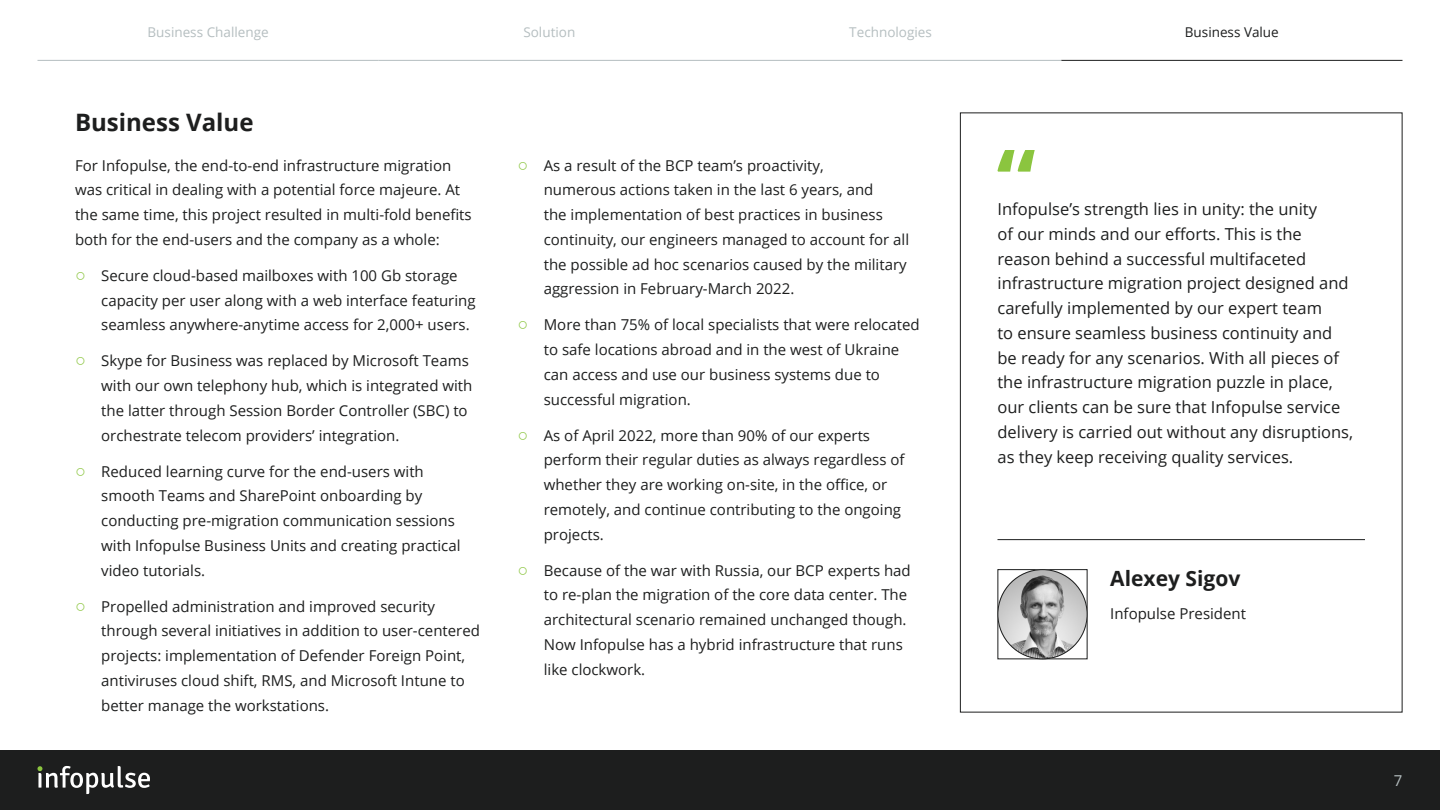
<style>
.page{position:relative;width:1440px;height:810px;background:#fff}
.page>*{position:absolute;margin:0;border:0;box-sizing:border-box;transform-origin:0 0}
.t1{font:700 24px "Open Sans";color:#1d1e1e}
.t2{font:700 21px "Open Sans";color:#1d1e1e}
.t3{font:16.5px/24.8px "Open Sans";color:#1d1e1e}
.t4{font:15px/24.8px "Open Sans";color:#1d1e1e}
.t5{font:15px "Open Sans";color:#b5bec0}
.t6{font:13.5px "Open Sans";color:#b5bec0}
.t7{font:13.5px "Open Sans";color:#1d1e1e}
.s1{font-family:"Arial";font-size:18px;color:#8bc53f}
</style>
<div class="page">
<hr style="left:1061px;top:60px;width:341px;height:1px;background:#1d1e1e">
<hr style="left:379px;top:60px;width:341px;height:1px;background:#b5bec0">
<hr style="left:720px;top:60px;width:341px;height:1px;background:#b5bec0">
<div style="left:0;top:750px;width:1440px;height:60px;background:#1d1e1e"></div>
<svg style="left:37px;top:766px;width:113px;height:28px"></svg>
<svg style="left:998px;top:150px;width:37px;height:22px"></svg>
<hr style="left:998px;top:539px;width:367px;height:1px;background:#1d1e1e">
<div style="left:998px;top:569px;width:90px;height:90px;border:1px solid #1d1e1e"></div>
<img style="left:998px;top:569px;width:90px;height:90px;border-radius:45px">
<hr style="left:38px;top:60px;width:341px;height:1px;background:#b5bec0">
<p class="t6" style="left:148px;top:22px;width:123px">Business Challenge</p>
<p class="t6" style="left:523px;top:22px;width:53px">Solution</p>
<p class="t6" style="left:849px;top:22px;width:84px">Technologies</p>
<p class="t7" style="left:1185px;top:22px;width:95px">Business Value</p>
<h1 class="t1" style="left:75px;top:105px;width:180px">Business Value</h1>
<p class="t4" style="left:75px;top:152px;width:398px">For Infopulse, the end-to-end infrastructure migration was critical in dealing with a potential force majeure. At the same time, this project resulted in multi-fold benefits both for the end-users and the company as a whole:</p>
<p class="t4" style="left:101px;top:263px;width:376px;text-indent:-26px"><span class="s1">○</span> Secure cloud-based mailboxes with 100 Gb storage capacity per user along with a web interface featuring seamless anywhere-anytime access for 2,000+ users.</p>
<p class="t4" style="left:101px;top:348px;width:373px;text-indent:-26px"><span class="s1">○</span> Skype for Business was replaced by Microsoft Teams with our own telephony hub, which is integrated with the latter through Session Border Controller (SBC) to orchestrate telecom providers’ integration.</p>
<p class="t4" style="left:101px;top:458px;width:361px;text-indent:-26px"><span class="s1">○</span> Reduced learning curve for the end-users with smooth Teams and SharePoint onboarding by conducting pre-migration communication sessions with Infopulse Business Units and creating practical video tutorials.</p>
<p class="t4" style="left:101px;top:593px;width:380px;text-indent:-26px"><span class="s1">○</span> Propelled administration and improved security through several initiatives in addition to user-centered projects: implementation of Defender Foreign Point, antiviruses cloud shift, RMS, and Microsoft Intune to better manage the workstations.</p>
<p class="t4" style="left:544px;top:152px;width:367px;text-indent:-26px"><span class="s1">○</span> As a result of the BCP team’s proactivity,<br>numerous actions taken in the last 6 years, and<br>the implementation of best practices in business continuity, our engineers managed to account for all the possible ad hoc scenarios caused by the military aggression in February-March 2022.</p>
<p class="t4" style="left:544px;top:312px;width:377px;text-indent:-26px"><span class="s1">○</span> More than 75% of local specialists that were relocated to safe locations abroad and in the west of Ukraine can access and use our business systems due to successful migration.</p>
<p class="t4" style="left:544px;top:422px;width:362px;text-indent:-26px"><span class="s1">○</span> As of April 2022, more than 90% of our experts perform their regular duties as always regardless of whether they are working on-site, in the office, or remotely, and continue contributing to the ongoing projects.</p>
<p class="t4" style="left:544px;top:557px;width:369px;text-indent:-26px"><span class="s1">○</span> Because of the war with Russia, our BCP experts had to re-plan the migration of the core data center. The architectural scenario remained unchanged though.<br>Now Infopulse has a hybrid infrastructure that runs like clockwork.</p>
<p class="t3" style="left:998px;top:196px;width:357px">Infopulse’s strength lies in unity: the unity<br>of our minds and our efforts. This is the reason behind a successful multifaceted infrastructure migration project designed and carefully implemented by our expert team<br>to ensure seamless business continuity and be ready for any scenarios. With all pieces of the infrastructure migration puzzle in place, our clients can be sure that Infopulse service delivery is carried out without any disruptions, as they keep receiving quality services.</p>
<h2 class="t2" style="left:1110px;top:564px;width:132px">Alexey Sigov</h2>
<p class="t4" style="left:1110px;top:601px;width:137px">Infopulse President</p>
<p class="t5" style="left:1394px;top:770px;width:10px">7</p>
</div>
